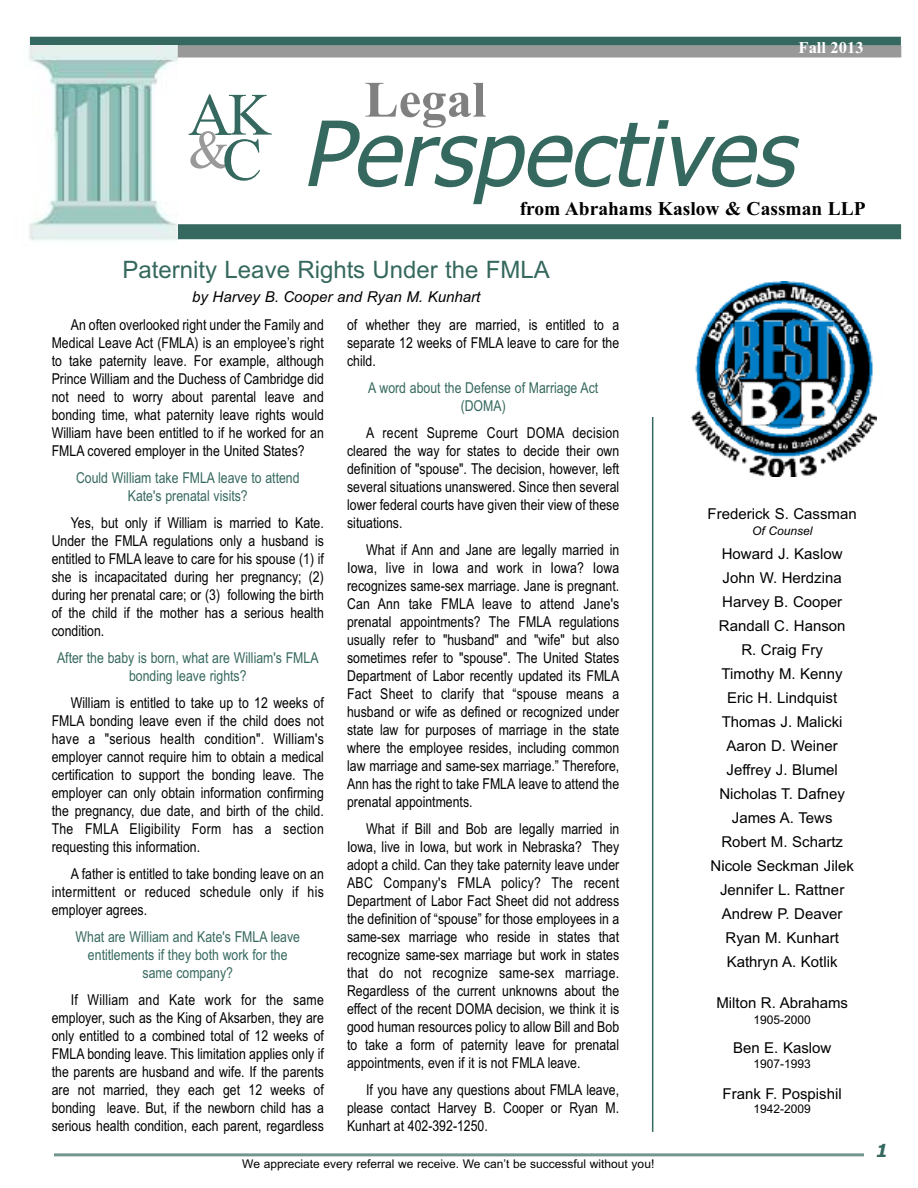
<style>
.page{position:relative;width:918px;height:1188px;background:#fff}
.page>*{position:absolute;margin:0;border:0;box-sizing:border-box;transform-origin:0 0}
.t1{font:italic 90px "Tahoma";color:#35685e}
.t2{font:60px "Times New Roman";color:#35685e}
.t3{font:54px "Times New Roman";color:#999}
.t4{font:700 51px "Times New Roman";color:#808080}
.t5{font:24px "Arial";color:#35685e}
.t6{font:700 19.5px "Times New Roman";color:#000}
.t7{font:italic 700 18px "Tahoma";color:#35685e}
.t8{font:700 16.5px "Times New Roman";color:#fff}
.t9{font:15px/18px "Arial Narrow";color:#000;text-align:justify}
.t10{font:15px/24px "Arial";color:#000;text-align:center}
.t11{font:15px/18px "Arial Narrow";color:#35685e;text-align:center}
.t12{font:italic 15px "Arial";color:#000}
.t13{font:12px "Arial";color:#000}
.t14{font:italic 12px "Arial";color:#000}
.s1{font-size:60px;color:#35685e}
</style>
<div class="page">
<hr style="left:54px;top:1153px;width:810px;height:3px;background:#72958e">
<div style="left:30px;top:37px;width:871px;height:9px;background:#35685e"></div>
<div style="left:26px;top:224px;width:875px;height:15px;background:#35685e"></div>
<img style="left:26px;top:46px;width:152px;height:195px">
<hr style="left:652px;top:417px;width:1px;height:715px;background:#35685e">
<div style="left:178px;top:46px;width:723px;height:12px;background:#999"></div>
<img style="left:692px;top:281px;width:184px;height:196px">
<h2 class="t2" style="left:188px;top:79px;width:85px">AK</h2>
<h3 class="t3" style="left:188px;top:118px;width:75px">&amp;<span class="s1">C</span></h3>
<p class="t8" style="left:799px;top:37px;width:67px">Fall 2013</p>
<h3 class="t4" style="left:365px;top:69px;width:123px">Legal</h3>
<h1 class="t1" style="left:302px;top:102px;width:517px">Perspectives</h1>
<h3 class="t6" style="left:520px;top:197px;width:348px">from Abrahams Kaslow &amp; Cassman LLP</h3>
<h3 class="t5" style="left:123px;top:255px;width:429px">Paternity Leave Rights Under the FMLA</h3>
<p class="t12" style="left:192px;top:288px;width:290px">by Harvey B. Cooper and Ryan M. Kunhart</p>
<p class="t9" style="left:52px;top:316px;width:274px;text-indent:19px">An often overlooked right under the Family and Medical Leave Act (FMLA) is an employee’s right to take paternity leave. For example, although Prince William and the Duchess of Cambridge did not need to worry about parental leave and bonding time, what paternity leave rights would William have been entitled to if he worked for an FMLA covered employer in the United States?</p>
<p class="t11" style="left:76px;top:469px;width:225px">Could William take FMLA leave to attend<br>Kate's prenatal visits?</p>
<p class="t9" style="left:52px;top:514px;width:274px;text-indent:19px">Yes, but only if William is married to Kate.<br>Under the FMLA regulations only a husband is entitled to FMLA leave to care for his spouse (1) if she is incapacitated during her pregnancy; (2) during her prenatal care; or (3) following the birth of the child if the mother has a serious health condition.</p>
<p class="t11" style="left:57px;top:649px;width:263px">After the baby is born, what are William's FMLA bonding leave rights?</p>
<p class="t9" style="left:52px;top:694px;width:274px;text-indent:19px">William is entitled to take up to 12 weeks of FMLA bonding leave even if the child does not have a "serious health condition". William's employer cannot require him to obtain a medical certification to support the bonding leave. The employer can only obtain information confirming the pregnancy, due date, and birth of the child.<br>The FMLA Eligibility Form has a section requesting this information.</p>
<p class="t9" style="left:52px;top:865px;width:274px;text-indent:19px">A father is entitled to take bonding leave on an intermittent or reduced schedule only if his employer agrees.</p>
<p class="t11" style="left:76px;top:928px;width:226px">What are William and Kate's FMLA leave entitlements if they both work for the same company?</p>
<p class="t9" style="left:52px;top:991px;width:274px;text-indent:19px">If William and Kate work for the same employer, such as the King of Aksarben, they are only entitled to a combined total of 12 weeks of FMLA bonding leave. This limitation applies only if the parents are husband and wife. If the parents are not married, they each get 12 weeks of bonding leave. But, if the newborn child has a serious health condition, each parent, regardless</p>
<p class="t9" style="left:347px;top:316px;width:274px">of whether they are married, is entitled to a separate 12 weeks of FMLA leave to care for the child.</p>
<p class="t11" style="left:368px;top:379px;width:232px">A word about the Defense of Marriage Act (DOMA)</p>
<p class="t9" style="left:347px;top:424px;width:274px;text-indent:19px">A recent Supreme Court DOMA decision cleared the way for states to decide their own definition of "spouse". The decision, however, left several situations unanswered. Since then several lower federal courts have given their view of these situations.</p>
<p class="t9" style="left:347px;top:541px;width:274px;text-indent:19px">What if Ann and Jane are legally married in Iowa, live in Iowa and work in Iowa? Iowa recognizes same-sex marriage. Jane is pregnant.<br>Can Ann take FMLA leave to attend Jane's prenatal appointments? The FMLA regulations usually refer to "husband" and "wife" but also sometimes refer to "spouse". The United States Department of Labor recently updated its FMLA Fact Sheet to clarify that “spouse means a husband or wife as defined or recognized under state law for purposes of marriage in the state where the employee resides, including common law marriage and same-sex marriage.” Therefore, Ann has the right to take FMLA leave to attend the prenatal appointments.</p>
<p class="t9" style="left:347px;top:820px;width:274px;text-indent:19px">What if Bill and Bob are legally married in Iowa, live in Iowa, but work in Nebraska? They adopt a child. Can they take paternity leave under ABC Company's FMLA policy? The recent Department of Labor Fact Sheet did not address the definition of “spouse” for those employees in a same-sex marriage who reside in states that recognize same-sex marriage but work in states that do not recognize same-sex marriage.<br>Regardless of the current unknowns about the effect of the recent DOMA decision, we think it is good human resources policy to allow Bill and Bob to take a form of paternity leave for prenatal appointments, even if it is not FMLA leave.</p>
<p class="t9" style="left:347px;top:1081px;width:274px;text-indent:19px">If you have any questions about FMLA leave, please contact Harvey B. Cooper or Ryan M.<br>Kunhart at 402-392-1250.</p>
<p class="t13" style="left:242px;top:1157px;width:414px">We appreciate every referral we receive. We can’t be successful without you!</p>
<p class="t10" style="left:708px;top:502px;width:151px">Frederick S. Cassman</p>
<p class="t14" style="left:752px;top:524px;width:62px">Of Counsel</p>
<p class="t10" style="left:711px;top:542px;width:145px">Howard J. Kaslow<br>John W. Herdzina<br>Harvey B. Cooper<br>Randall C. Hanson<br>R. Craig Fry<br>Timothy M. Kenny<br>Eric H. Lindquist<br>Thomas J. Malicki<br>Aaron D. Weiner<br>Jeffrey J. Blumel<br>Nicholas T. Dafney<br>James A. Tews<br>Robert M. Schartz<br>Nicole Seckman Jilek<br>Jennifer L. Rattner<br>Andrew P. Deaver<br>Ryan M. Kunhart<br>Kathryn A. Kotlik</p>
<p class="t10" style="left:716px;top:991px;width:133px">Milton R. Abrahams</p>
<p class="t13" style="left:754px;top:1013px;width:59px">1905-2000</p>
<p class="t10" style="left:733px;top:1035px;width:100px">Ben E. Kaslow</p>
<p class="t13" style="left:754px;top:1056px;width:59px">1907-1993</p>
<p class="t10" style="left:723px;top:1082px;width:121px">Frank F. Pospishil</p>
<p class="t13" style="left:754px;top:1101px;width:59px">1942-2009</p>
<p class="t7" style="left:875px;top:1140px;width:18px">1</p>
</div>
